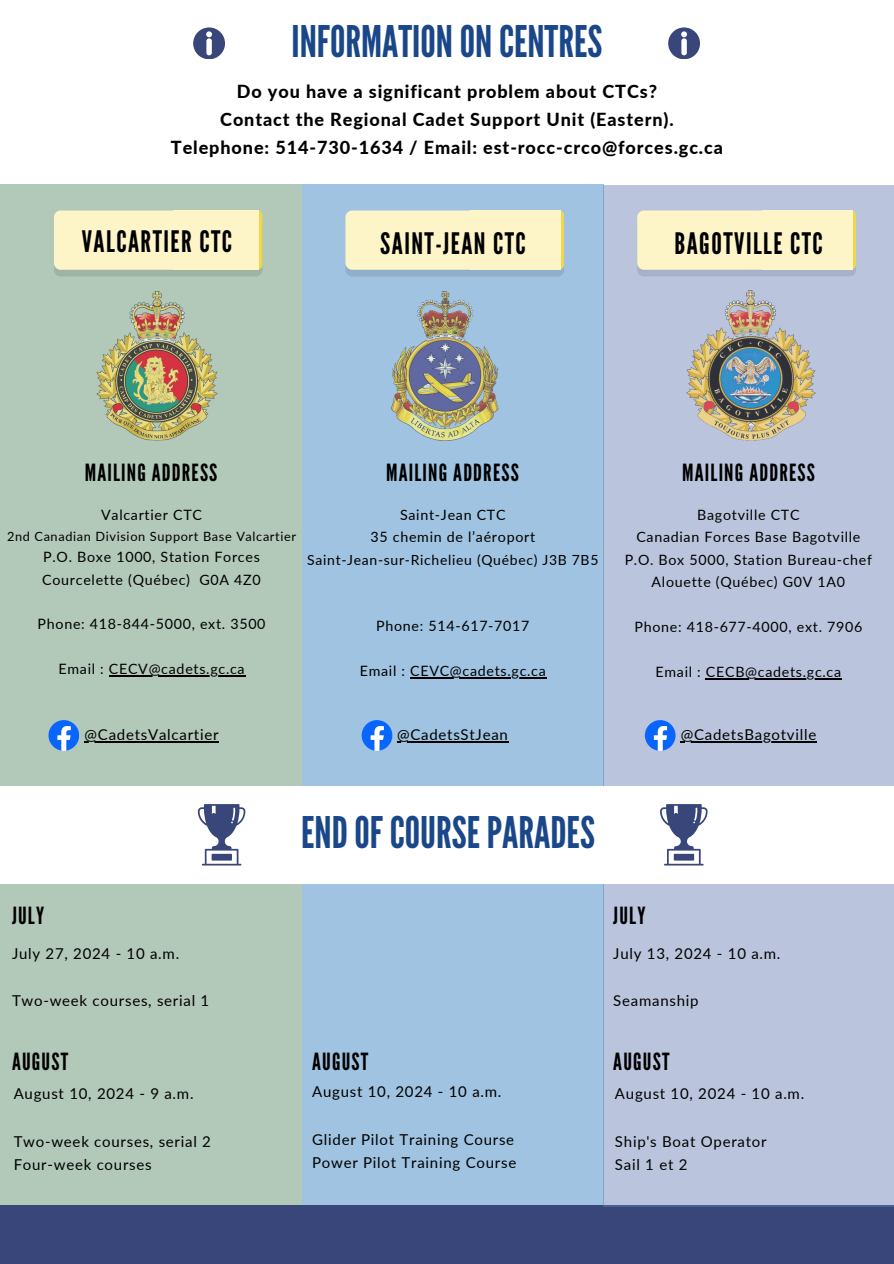
<style>
.page{position:relative;width:894px;height:1264px;background:#fff}
.page>*{position:absolute;margin:0;border:0;box-sizing:border-box;transform-origin:0 0}
.t1{font:43.5px "League Gothic";color:#1a4789}
.t2{font:29.55px "League Gothic";letter-spacing:.05em;color:#000}
.t3{font:23.7px "League Gothic";letter-spacing:.05em;color:#000}
.t4{font:800 18px/28.2px "Lato";letter-spacing:.05em;color:#000;text-align:center}
.t5{font:15px/23.7px "Lato";letter-spacing:.05em;color:#000}
.t6{font:14.25px/22.5px "Lato";letter-spacing:.05em;color:#000;text-align:center}
.t7{font:13.95px "Lato";letter-spacing:.05em;color:#000}
.t8{font:12.75px "Lato";letter-spacing:.05em;color:#000}
</style>
<div class="page">
<div style="left:0;top:185px;width:302px;height:1020px;background:#b2c8b9"></div>
<div style="left:302px;top:185px;width:301px;height:1019px;background:#9fc3e0"></div>
<div style="left:54px;top:214px;width:208px;height:62px;background:#a0b4a6;border-radius:7px"></div>
<svg style="left:258px;top:210px;width:4px;height:59px"></svg>
<div style="left:54px;top:210px;width:132px;height:60px;background:#fdf5c8;border-radius:7px"></div>
<div style="left:173px;top:210px;width:85px;height:60px;background:#fdf5c8"></div>
<div style="left:345px;top:214px;width:219px;height:62px;background:#8fafca;border-radius:7px"></div>
<svg style="left:554px;top:210px;width:10px;height:59px"></svg>
<div style="left:345px;top:210px;width:138px;height:60px;background:#fdf5c8;border-radius:7px"></div>
<div style="left:470px;top:210px;width:90px;height:60px;background:#fdf5c8"></div>
<img style="left:96px;top:291px;width:122px;height:150px">
<img style="left:391px;top:291px;width:108px;height:150px">
<hr style="left:410px;top:677px;width:136px;height:1px;background:#000">
<svg style="left:193px;top:27px;width:32px;height:32px"></svg>
<svg style="left:668px;top:27px;width:31px;height:32px"></svg>
<div style="left:0;top:1205px;width:893px;height:58px;background:#384679"></div>
<div style="left:603px;top:185px;width:290px;height:1021px;background:#bac5dd"></div>
<div style="left:0;top:786px;width:893px;height:97px;background:#fff"></div>
<svg style="left:198px;top:804px;width:47px;height:61px"></svg>
<svg style="left:660px;top:804px;width:47px;height:61px"></svg>
<div style="left:637px;top:214px;width:218px;height:62px;background:#a7b1c7;border-radius:7px"></div>
<svg style="left:846px;top:210px;width:9px;height:59px"></svg>
<div style="left:637px;top:210px;width:138px;height:60px;background:#fdf5c8;border-radius:7px"></div>
<div style="left:761px;top:210px;width:90px;height:60px;background:#fdf5c8"></div>
<img style="left:686px;top:290px;width:130px;height:151px">
<svg style="left:48px;top:720px;width:31px;height:30px"></svg>
<hr style="left:109px;top:675px;width:136px;height:1px;background:#000">
<hr style="left:85px;top:741px;width:134px;height:1px;background:#000">
<hr style="left:397px;top:741px;width:111px;height:1px;background:#000">
<hr style="left:705px;top:678px;width:136px;height:1px;background:#000">
<hr style="left:680px;top:741px;width:136px;height:1px;background:#000">
<svg style="left:361px;top:720px;width:31px;height:30px"></svg>
<svg style="left:644px;top:720px;width:31px;height:30px"></svg>
<h1 class="t1" style="left:291px;top:16px;width:312px">INFORMATIONONCENTRES</h1>
<p class="t4" style="left:171px;top:77px;width:553px">Do you have a significant problem about CTCs?<br>Contact the Regional Cadet Support Unit (Eastern).<br>Telephone: 514-730-1634 / Email: est-rocc-crco@forces.gc.ca</p>
<h2 class="t2" style="left:82px;top:224px;width:152px">VALCARTIER CTC</h2>
<h2 class="t2" style="left:380px;top:226px;width:147px">SAINT-JEAN CTC</h2>
<h2 class="t2" style="left:674px;top:226px;width:150px">BAGOTVILLE CTC</h2>
<h3 class="t3" style="left:85px;top:458px;width:134px">MAILING ADDRESS</h3>
<h3 class="t3" style="left:386px;top:458px;width:134px">MAILING ADDRESS</h3>
<h3 class="t3" style="left:682px;top:458px;width:134px">MAILING ADDRESS</h3>
<p class="t6" style="left:101px;top:503px;width:102px">Valcartier CTC</p>
<p class="t8" style="left:7px;top:528px;width:290px">2nd Canadian Division Support Base Valcartier</p>
<p class="t6" style="left:42px;top:546px;width:220px;text-align:left">P.O. Boxe 1000, Station Forces<br>Courcelette (Québec) G0A 4Z0</p>
<p class="t6" style="left:38px;top:612px;width:229px">Phone: 418-844-5000, ext. 3500</p>
<p class="t6" style="left:58px;top:657px;width:188px">Email : CECV@cadets.gc.ca</p>
<p class="t6" style="left:370px;top:503px;width:166px">Saint-Jean CTC<br>35 chemin de l’aéroport</p>
<p class="t7" style="left:307px;top:551px;width:292px">Saint-Jean-sur-Richelieu (Québec) J3B 7B5</p>
<p class="t6" style="left:376px;top:614px;width:155px">Phone: 514-617-7017</p>
<p class="t6" style="left:359px;top:659px;width:187px">Email : CEVC@cadets.gc.ca</p>
<p class="t6" style="left:624px;top:503px;width:249px">Bagotville CTC<br>Canadian Forces Base Bagotville<br>P.O. Box 5000, Station Bureau-chef<br>Alouette (Québec) G0V 1A0</p>
<p class="t6" style="left:634px;top:615px;width:229px">Phone: 418-677-4000, ext. 7906</p>
<p class="t6" style="left:655px;top:660px;width:187px">Email : CECB@cadets.gc.ca</p>
<p class="t5" style="left:85px;top:722px;width:135px">@CadetsValcartier</p>
<p class="t5" style="left:397px;top:722px;width:112px">@CadetsStJean</p>
<p class="t5" style="left:680px;top:722px;width:137px">@CadetsBagotville</p>
<h3 class="t3" style="left:12px;top:901px;width:34px">JULY</h3>
<p class="t5" style="left:12px;top:941px;width:169px">July 27, 2024 - 10 a.m.</p>
<p class="t5" style="left:12px;top:988px;width:199px">Two-week courses, serial 1</p>
<h3 class="t3" style="left:12px;top:1047px;width:58px">AUGUST</h3>
<p class="t5" style="left:14px;top:1081px;width:181px">August 10, 2024 - 9 a.m.</p>
<p class="t5" style="left:14px;top:1129px;width:199px">Two-week courses, serial 2<br>Four-week courses</p>
<h1 class="t1" style="left:301px;top:807px;width:295px">ENDOFCOURSEPARADES</h1>
<h3 class="t3" style="left:312px;top:1047px;width:58px">AUGUST</h3>
<p class="t5" style="left:312px;top:1079px;width:191px">August 10, 2024 - 10 a.m.</p>
<p class="t5" style="left:312px;top:1126px;width:205px">Glider Pilot Training Course<br>Power Pilot Training Course</p>
<h3 class="t3" style="left:613px;top:901px;width:34px">JULY</h3>
<p class="t5" style="left:613px;top:941px;width:169px">July 13, 2024 - 10 a.m.</p>
<p class="t5" style="left:613px;top:988px;width:87px">Seamanship</p>
<h3 class="t3" style="left:613px;top:1047px;width:58px">AUGUST</h3>
<p class="t5" style="left:614px;top:1081px;width:191px">August 10, 2024 - 10 a.m.</p>
<p class="t5" style="left:614px;top:1129px;width:153px">Ship's Boat Operator<br>Sail 1 et 2</p>
</div>
